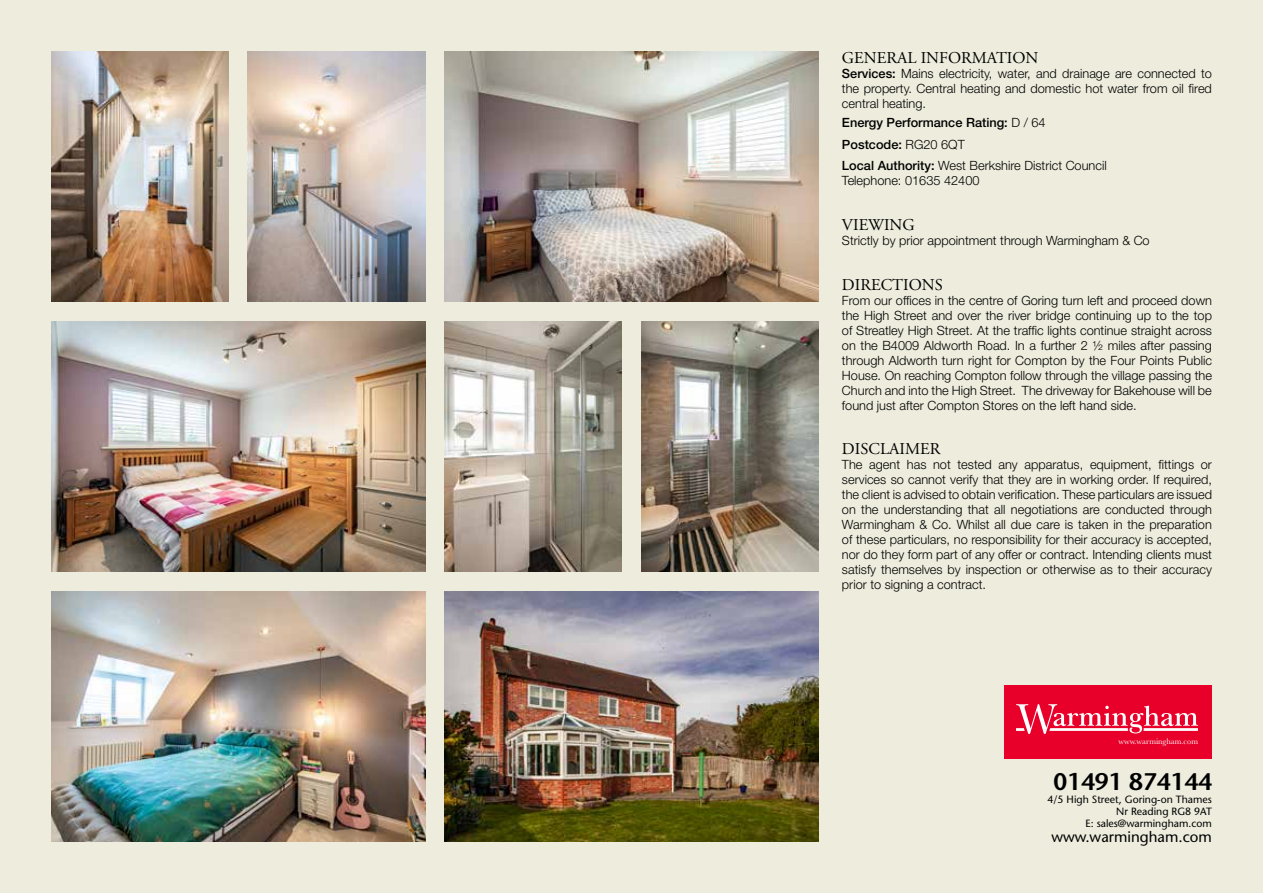
<style>
.page{position:relative;width:1263px;height:893px;background:#edecdd}
.page>*{position:absolute;margin:0;border:0;box-sizing:border-box;transform-origin:0 0}
.t1{font:600 24px "Stone Sans";color:#000}
.t2{font:16.5px "Adobe Garamond Pro";color:#000}
.t3{font:15px "Stone Sans";color:#000}
.t4{font:300 12.75px/15px "Helvetica Neue LT Std";color:#000;text-align:justify}
.t5{font:500 12.75px/21.5px "Helvetica Neue LT Std";color:#000}
.t6{font:10.5px/12px "Stone Sans";color:#000;text-align:right}
.t7{font:8.4px "Baskerville";color:#fff}
.s1{font-weight:500}
.s2{font-weight:300}
</style>
<div class="page">
<div style="left:1005px;top:685px;width:207px;height:74px;background:#e8002a"></div>
<svg style="left:1016px;top:704px;width:182px;height:30px"></svg>
<img style="left:444px;top:51px;width:375px;height:251px">
<img style="left:51px;top:591px;width:374px;height:251px">
<img style="left:51px;top:51px;width:178px;height:251px">
<img style="left:444px;top:321px;width:178px;height:251px">
<img style="left:444px;top:591px;width:375px;height:251px">
<img style="left:248px;top:51px;width:177px;height:251px">
<img style="left:641px;top:321px;width:178px;height:251px">
<img style="left:51px;top:321px;width:374px;height:251px">
<p class="t2" style="left:842px;top:48px;width:198px">GENERAL INFORMATION</p>
<p class="t4" style="left:842px;top:66px;width:371px"><span class="s1">Services:</span> Mains electricity, water, and drainage are connected to the property. Central heating and domestic hot water from oil fired central heating.</p>
<p class="t5" style="left:842px;top:112px;width:266px">Energy Performance Rating: <span class="s2">D / 64<br></span>Postcode: <span class="s2">RG20 6QT<br></span>Local Authority: <span class="s2">West Berkshire District Council</span></p>
<p class="t4" style="left:842px;top:173px;width:139px">Telephone: 01635 42400</p>
<p class="t2" style="left:842px;top:215px;width:74px">VIEWING</p>
<p class="t4" style="left:842px;top:232px;width:309px">Strictly by prior appointment through Warmingham &amp; Co</p>
<p class="t2" style="left:842px;top:274px;width:102px">DIRECTIONS</p>
<p class="t4" style="left:842px;top:292px;width:371px">From our offices in the centre of Goring turn left and proceed down the High Street and over the river bridge continuing up to the top of Streatley High Street. At the traffic lights continue straight across on the B4009 Aldworth Road. In a further 2 ½ miles after passing through Aldworth turn right for Compton by the Four Points Public House. On reaching Compton follow through the village passing the Church and into the High Street. The driveway for Bakehouse will be found just after Compton Stores on the left hand side.</p>
<p class="t2" style="left:842px;top:439px;width:100px">DISCLAIMER</p>
<p class="t4" style="left:842px;top:457px;width:371px">The agent has not tested any apparatus, equipment, fittings or services so cannot verify that they are in working order. If required, the client is advised to obtain verification. These particulars are issued on the understanding that all negotiations are conducted through Warmingham &amp; Co. Whilst all due care is taken in the preparation of these particulars, no responsibility for their accuracy is accepted, nor do they form part of any offer or contract. Intending clients must satisfy themselves by inspection or otherwise as to their accuracy prior to signing a contract.</p>
<p class="t7" style="left:1118px;top:736px;width:81px">www.warmingham.com</p>
<h1 class="t1" style="left:1053px;top:767px;width:160px">01491 874144</h1>
<p class="t6" style="left:1047px;top:793px;width:166px">4/5 High Street, Goring-on Thames<br>Nr Reading RG8 9AT<br>E: sales@warmingham.com</p>
<p class="t3" style="left:1051px;top:828px;width:162px">www.warmingham.com</p>
</div>
